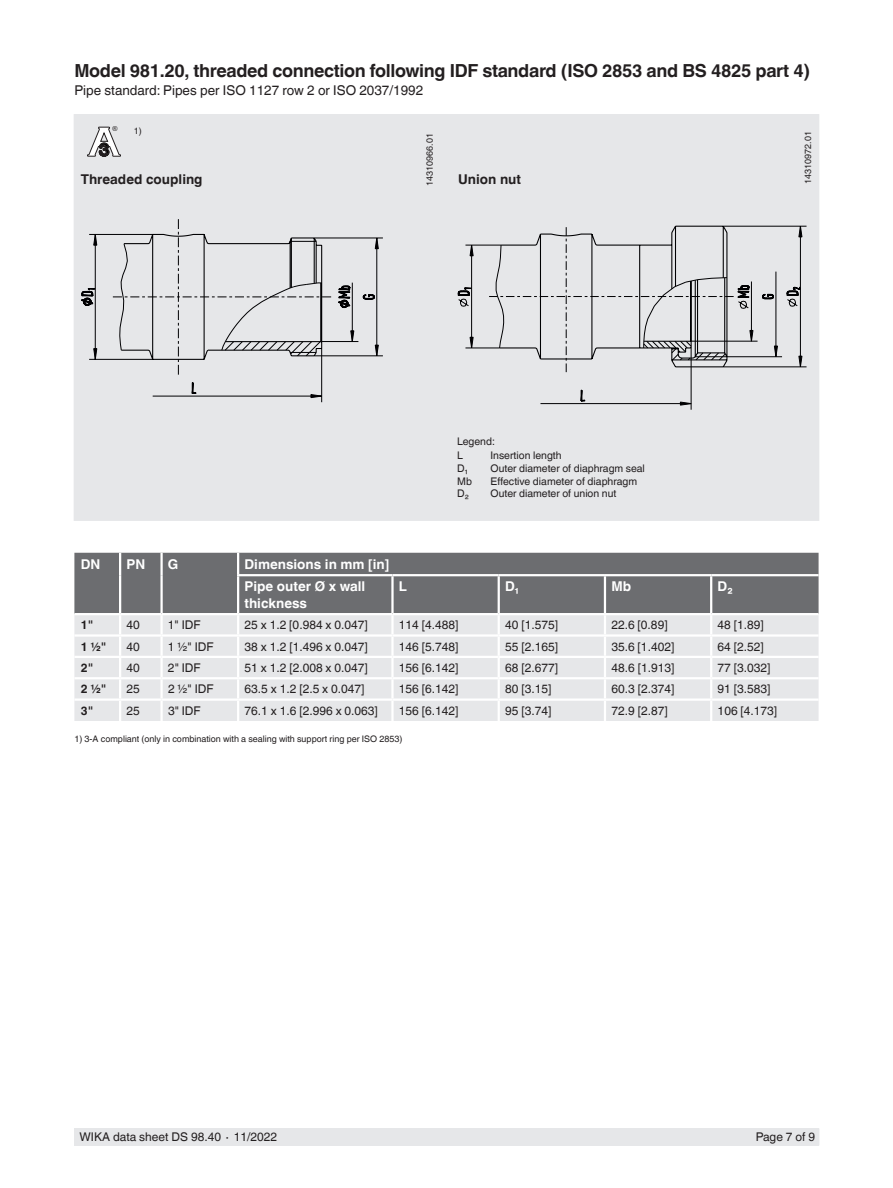
<style>
.page{position:relative;width:893px;height:1188px;background:#fff}
.page>*{position:absolute;margin:0;border:0;box-sizing:border-box;transform-origin:0 0}
.t1{font:700 18px "Helvetica World";letter-spacing:-.02em;color:#231f20}
.t2{font:700 13.5px/22.5px "Helvetica World";color:#fff}
.t3{font:13.5px "Helvetica World";color:#231f20}
.t4{font:700 13.5px "Helvetica World";color:#231f20}
.t5{font:12px "Helvetica World";color:#231f20}
.t6{font:700 12px "Helvetica World";color:#231f20}
.t7{font:10.5px/13.5px "Helvetica World";color:#231f20}
.t8{font:9px "Helvetica World";color:#231f20}
.t9{font:6.9px "Arial";color:#231f20}
</style>
<div class="page">
<div style="left:75px;top:1128px;width:744px;height:17px;background:#e6e7e9"></div>
<div style="left:74px;top:553px;width:745px;height:60px;background:#6c6d70"></div>
<div style="left:74px;top:615px;width:745px;height:106px;background:#e6e7e9"></div>
<hr style="left:160px;top:615px;width:3px;height:19px;background:#fff">
<hr style="left:391px;top:615px;width:3px;height:19px;background:#fff">
<hr style="left:74px;top:634px;width:46px;height:3px;background:#fff">
<hr style="left:120px;top:634px;width:42px;height:3px;background:#fff">
<hr style="left:162px;top:634px;width:76px;height:3px;background:#fff">
<hr style="left:160px;top:637px;width:3px;height:19px;background:#fff">
<hr style="left:238px;top:634px;width:154px;height:3px;background:#fff">
<hr style="left:392px;top:634px;width:107px;height:3px;background:#fff">
<hr style="left:391px;top:637px;width:3px;height:19px;background:#fff">
<hr style="left:499px;top:634px;width:106px;height:3px;background:#fff">
<hr style="left:605px;top:634px;width:106px;height:3px;background:#fff">
<hr style="left:711px;top:634px;width:108px;height:3px;background:#fff">
<hr style="left:74px;top:656px;width:46px;height:2px;background:#fff">
<hr style="left:120px;top:656px;width:42px;height:2px;background:#fff">
<hr style="left:162px;top:656px;width:76px;height:2px;background:#fff">
<hr style="left:160px;top:658px;width:3px;height:19px;background:#fff">
<hr style="left:238px;top:656px;width:154px;height:2px;background:#fff">
<hr style="left:392px;top:656px;width:107px;height:2px;background:#fff">
<hr style="left:391px;top:658px;width:3px;height:19px;background:#fff">
<hr style="left:499px;top:656px;width:106px;height:2px;background:#fff">
<hr style="left:605px;top:656px;width:106px;height:2px;background:#fff">
<hr style="left:711px;top:656px;width:108px;height:2px;background:#fff">
<hr style="left:74px;top:677px;width:46px;height:2px;background:#fff">
<hr style="left:120px;top:677px;width:42px;height:2px;background:#fff">
<svg style="left:119px;top:615px;width:2px;height:83px"></svg>
<hr style="left:162px;top:677px;width:76px;height:2px;background:#fff">
<hr style="left:160px;top:679px;width:3px;height:19px;background:#fff">
<hr style="left:238px;top:677px;width:154px;height:2px;background:#fff">
<svg style="left:237px;top:615px;width:2px;height:83px"></svg>
<hr style="left:392px;top:677px;width:107px;height:2px;background:#fff">
<hr style="left:391px;top:679px;width:3px;height:19px;background:#fff">
<hr style="left:499px;top:677px;width:106px;height:2px;background:#fff">
<svg style="left:498px;top:615px;width:2px;height:83px"></svg>
<hr style="left:605px;top:677px;width:106px;height:2px;background:#fff">
<svg style="left:604px;top:615px;width:2px;height:83px"></svg>
<hr style="left:711px;top:677px;width:108px;height:2px;background:#fff">
<svg style="left:710px;top:615px;width:2px;height:83px"></svg>
<hr style="left:74px;top:698px;width:46px;height:3px;background:#fff">
<hr style="left:120px;top:698px;width:42px;height:3px;background:#fff">
<hr style="left:119px;top:701px;width:2px;height:20px;background:#fff">
<hr style="left:162px;top:698px;width:76px;height:3px;background:#fff">
<hr style="left:160px;top:701px;width:3px;height:20px;background:#fff">
<hr style="left:238px;top:698px;width:154px;height:3px;background:#fff">
<hr style="left:237px;top:701px;width:2px;height:20px;background:#fff">
<hr style="left:392px;top:698px;width:107px;height:3px;background:#fff">
<hr style="left:391px;top:701px;width:3px;height:20px;background:#fff">
<hr style="left:499px;top:698px;width:106px;height:3px;background:#fff">
<hr style="left:498px;top:701px;width:2px;height:20px;background:#fff">
<hr style="left:605px;top:698px;width:106px;height:3px;background:#fff">
<hr style="left:604px;top:701px;width:2px;height:20px;background:#fff">
<hr style="left:711px;top:698px;width:108px;height:3px;background:#fff">
<hr style="left:710px;top:701px;width:2px;height:20px;background:#fff">
<hr style="left:237px;top:553px;width:2px;height:21px;background:#fff">
<hr style="left:237px;top:574px;width:155px;height:2px;background:#fff">
<hr style="left:392px;top:574px;width:107px;height:2px;background:#fff">
<hr style="left:499px;top:574px;width:106px;height:2px;background:#fff">
<hr style="left:605px;top:574px;width:106px;height:2px;background:#fff">
<hr style="left:711px;top:574px;width:108px;height:2px;background:#fff">
<hr style="left:119px;top:553px;width:2px;height:22px;background:#fff">
<hr style="left:119px;top:575px;width:2px;height:38px;background:#fff">
<hr style="left:391px;top:576px;width:3px;height:37px;background:#fff">
<hr style="left:498px;top:576px;width:2px;height:37px;background:#fff">
<hr style="left:604px;top:576px;width:2px;height:37px;background:#fff">
<hr style="left:710px;top:576px;width:2px;height:37px;background:#fff">
<hr style="left:160px;top:553px;width:3px;height:22px;background:#fff">
<hr style="left:160px;top:575px;width:3px;height:38px;background:#fff">
<hr style="left:237px;top:576px;width:2px;height:37px;background:#fff">
<div style="left:74px;top:114px;width:745px;height:407px;background:#e6e7e9"></div>
<svg style="left:87px;top:127px;width:34px;height:30px"></svg>
<svg style="left:81px;top:288px;width:8px;height:18px"></svg>
<svg style="left:89px;top:234px;width:294px;height:169px"></svg>
<svg style="left:113px;top:219px;width:266px;height:156px"></svg>
<svg style="left:540px;top:226px;width:267px;height:184px"></svg>
<svg style="left:457px;top:225px;width:321px;height:147px"></svg>
<h1 class="t1" style="left:74px;top:60px;width:737px">Model 981.20, threaded connection following IDF standard (ISO 2853 and BS 4825 part 4)</h1>
<p class="t3" style="left:74px;top:82px;width:350px">Pipe standard: Pipes per ISO 1127 row 2 or ISO 2037/1992</p>
<p class="t8" style="left:803px;top:167px;width:44px;rotate:-90deg">037188.01</p>
<p class="t9" style="left:112px;top:124px;width:7px">®</p>
<p class="t8" style="left:134px;top:126px;width:10px">1)</p>
<p class="t4" style="left:81px;top:171px;width:123px">Threaded coupling</p>
<p class="t8" style="left:803px;top:172px;width:43px;rotate:-90deg">14xxxxxxx</p>
<p class="t8" style="left:803px;top:184px;width:54px;rotate:-90deg">14310972.01</p>
<p class="t8" style="left:424px;top:186px;width:54px;rotate:-90deg">14310966.01</p>
<p class="t4" style="left:458px;top:171px;width:64px">Union nut</p>
<p class="t7" style="left:457px;top:435px;width:39px">Legend:<br>L</p>
<p class="t7" style="left:490px;top:449px;width:73px">Insertion length</p>
<p class="t7" style="left:457px;top:461px;width:12px">D₁</p>
<p class="t7" style="left:490px;top:461px;width:156px">Outer diameter of diaphragm seal</p>
<p class="t7" style="left:457px;top:474px;width:16px">Mb</p>
<p class="t7" style="left:490px;top:474px;width:148px">Effective diameter of diaphragm</p>
<p class="t7" style="left:457px;top:487px;width:13px">D₂</p>
<p class="t7" style="left:490px;top:487px;width:127px">Outer diameter of union nut</p>
<p class="t2" style="left:81px;top:553px;width:21px">DN</p>
<p class="t2" style="left:126px;top:553px;width:20px">PN</p>
<p class="t2" style="left:168px;top:553px;width:12px">G</p>
<p class="t2" style="left:244px;top:553px;width:146px">Dimensions in mm [in]<br>Pipe outer Ø x wall</p>
<p class="t2" style="left:244px;top:592px;width:64px">thickness</p>
<p class="t2" style="left:399px;top:575px;width:10px">L</p>
<p class="t2" style="left:505px;top:575px;width:16px">D₁</p>
<p class="t2" style="left:611px;top:575px;width:21px">Mb</p>
<p class="t2" style="left:718px;top:575px;width:17px">D₂</p>
<p class="t6" style="left:81px;top:618px;width:14px">1"</p>
<p class="t5" style="left:126px;top:618px;width:15px">40</p>
<p class="t5" style="left:168px;top:618px;width:34px">1" IDF</p>
<p class="t5" style="left:244px;top:618px;width:125px">25 x 1.2 [0.984 x 0.047]</p>
<p class="t5" style="left:399px;top:618px;width:61px">114 [4.488]</p>
<p class="t5" style="left:505px;top:618px;width:54px">40 [1.575]</p>
<p class="t5" style="left:611px;top:618px;width:58px">22.6 [0.89]</p>
<p class="t5" style="left:718px;top:618px;width:48px">48 [1.89]</p>
<p class="t6" style="left:81px;top:639px;width:27px">1 ½"</p>
<p class="t5" style="left:127px;top:639px;width:15px">40</p>
<p class="t5" style="left:168px;top:639px;width:47px">1 ½" IDF</p>
<p class="t5" style="left:245px;top:639px;width:125px">38 x 1.2 [1.496 x 0.047]</p>
<p class="t5" style="left:399px;top:639px;width:61px">146 [5.748]</p>
<p class="t5" style="left:505px;top:639px;width:54px">55 [2.165]</p>
<p class="t5" style="left:611px;top:639px;width:64px">35.6 [1.402]</p>
<p class="t5" style="left:718px;top:639px;width:48px">64 [2.52]</p>
<p class="t6" style="left:81px;top:661px;width:14px">2"</p>
<p class="t5" style="left:127px;top:661px;width:15px">40</p>
<p class="t5" style="left:168px;top:661px;width:34px">2" IDF</p>
<p class="t5" style="left:245px;top:661px;width:125px">51 x 1.2 [2.008 x 0.047]</p>
<p class="t5" style="left:399px;top:661px;width:61px">156 [6.142]</p>
<p class="t5" style="left:505px;top:661px;width:54px">68 [2.677]</p>
<p class="t5" style="left:611px;top:661px;width:64px">48.6 [1.913]</p>
<p class="t5" style="left:718px;top:661px;width:54px">77 [3.032]</p>
<p class="t6" style="left:81px;top:682px;width:27px">2 ½"</p>
<p class="t5" style="left:127px;top:682px;width:15px">25</p>
<p class="t5" style="left:168px;top:682px;width:47px">2 ½" IDF</p>
<p class="t5" style="left:245px;top:682px;width:122px">63.5 x 1.2 [2.5 x 0.047]</p>
<p class="t5" style="left:399px;top:682px;width:61px">156 [6.142]</p>
<p class="t5" style="left:505px;top:682px;width:48px">80 [3.15]</p>
<p class="t5" style="left:611px;top:682px;width:64px">60.3 [2.374]</p>
<p class="t5" style="left:718px;top:682px;width:54px">91 [3.583]</p>
<p class="t6" style="left:81px;top:703px;width:14px">3"</p>
<p class="t5" style="left:127px;top:703px;width:15px">25</p>
<p class="t5" style="left:168px;top:703px;width:34px">3" IDF</p>
<p class="t5" style="left:245px;top:703px;width:135px">76.1 x 1.6 [2.996 x 0.063]</p>
<p class="t5" style="left:399px;top:703px;width:61px">156 [6.142]</p>
<p class="t5" style="left:505px;top:703px;width:48px">95 [3.74]</p>
<p class="t5" style="left:611px;top:703px;width:58px">72.9 [2.87]</p>
<p class="t5" style="left:718px;top:703px;width:61px">106 [4.173]</p>
<p class="t8" style="left:74px;top:734px;width:329px">1) 3-A compliant (only in combination with a sealing with support ring per ISO 2853)</p>
<p class="t5" style="left:80px;top:1130px;width:199px">WIKA data sheet DS 98.40 ∙ 11/2022</p>
<p class="t5" style="left:756px;top:1130px;width:61px">Page 7 of 9</p>
</div>
